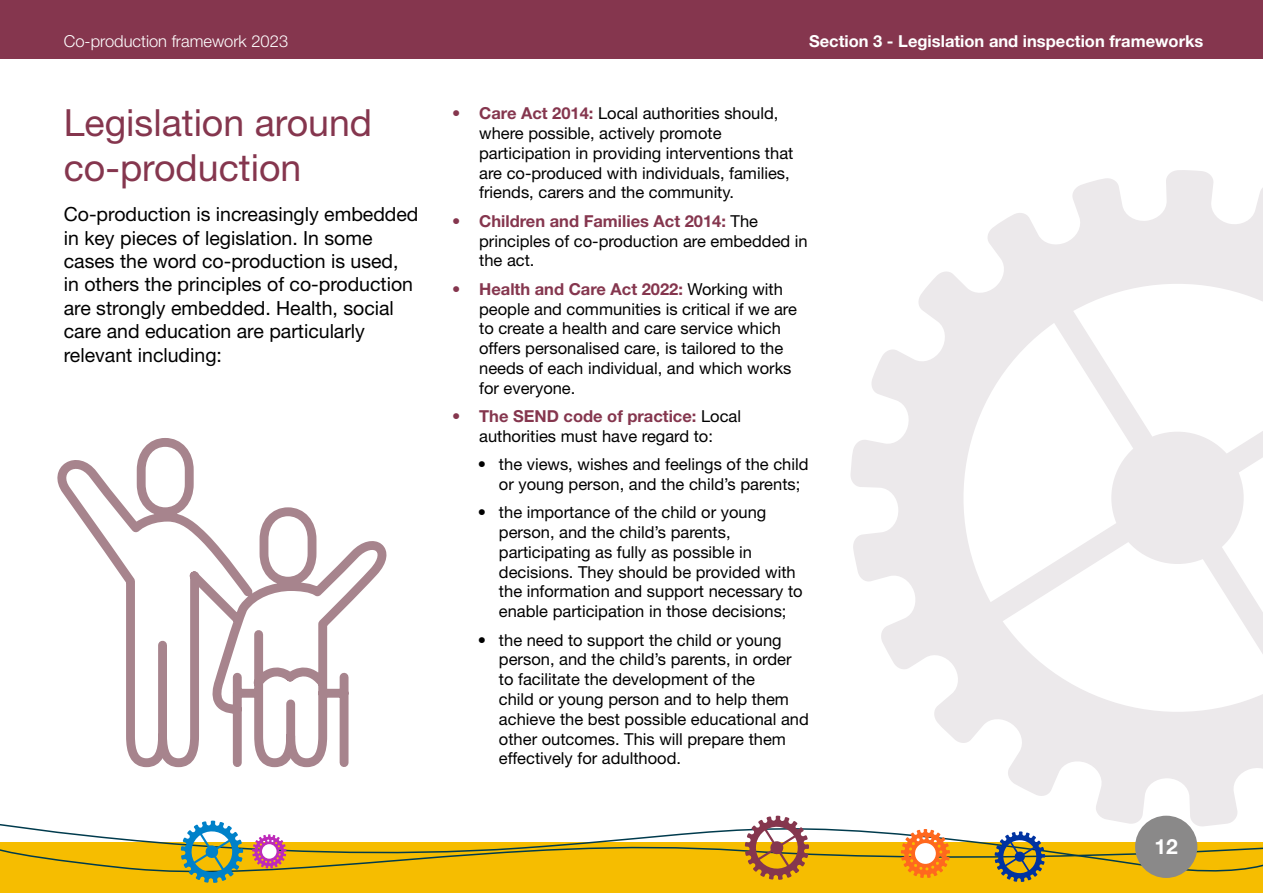
<style>
.page{position:relative;width:1263px;height:893px;background:#fff}
.page>*{position:absolute;margin:0;border:0;box-sizing:border-box;transform-origin:0 0}
.t1{font:37.5px/45px "Helvetica Neue";color:#85364e}
.t2{font:700 21px "Helvetica Neue";color:#fff}
.Body{font:19.5px/23.4px "Helvetica Neue";color:#000}
.Body-2{font:16.5px/19.8px "Helvetica Neue";color:#000}
.t3{font:700 16.5px "Helvetica Neue";color:#fff}
.t4{font:300 16.5px "Helvetica Neue";color:#fff}
.s1{font-weight:700;color:#85364e}
</style>
<div class="page">
<div style="left:0;top:842px;width:1263px;height:51px;background:#f6bd00"></div>
<svg style="left:0;top:815px;width:1194px;height:18px"></svg>
<svg style="left:0;top:833px;width:1263px;height:45px"></svg>
<div style="left:1135px;top:816px;width:62px;height:62px;background:#8a8989;border-radius:50%"></div>
<svg style="left:745px;top:816px;width:64px;height:64px"></svg>
<svg style="left:181px;top:821px;width:62px;height:62px"></svg>
<svg style="left:252px;top:834px;width:34px;height:34px"></svg>
<div style="left:262px;top:844px;width:15px;height:15px;background:#fff;border-radius:50%"></div>
<svg style="left:994px;top:831px;width:51px;height:51px"></svg>
<svg style="left:901px;top:829px;width:49px;height:49px"></svg>
<div style="left:915px;top:843px;width:21px;height:21px;background:#fff;border-radius:50%"></div>
<div style="left:0;top:0;width:1263px;height:59px;background:#85364e"></div>
<svg style="left:850px;top:170px;width:413px;height:657px"></svg>
<svg style="left:57px;top:438px;width:330px;height:330px"></svg>
<p class="t4" style="left:64px;top:31px;width:226px">Co-production framework 2023</p>
<h3 class="t1" style="left:64px;top:99px;width:310px">Legislation around co-production</h3>
<p class="Body" style="left:64px;top:202px;width:356px">Co-production is increasingly embedded in key pieces of legislation. In some cases the word co-production is used, in others the principles of co-production are strongly embedded. Health, social care and education are particularly relevant including:</p>
<p class="t3" style="left:809px;top:31px;width:396px">Section 3 - Legislation and inspection frameworks</p>
<p class="Body-2" style="left:479px;top:103px;width:316px;text-indent:-27px"><span class="s1">• Care Act 2014:</span> Local authorities should, where possible, actively promote participation in providing interventions that are co-produced with individuals, families, friends, carers and the community.</p>
<p class="Body-2" style="left:479px;top:211px;width:330px;text-indent:-27px"><span class="s1">• Children and Families Act 2014:</span> The principles of co-production are embedded in the act.</p>
<p class="Body-2" style="left:479px;top:279px;width:319px;text-indent:-27px"><span class="s1">• Health and Care Act 2022:</span> Working with people and communities is critical if we are to create a health and care service which offers personalised care, is tailored to the needs of each individual, and which works for everyone.</p>
<p class="Body-2" style="left:452px;top:406px;width:290px;text-align:center"><span class="s1">• The SEND code of practice:</span> Local authorities must have regard to:</p>
<p class="Body-2" style="left:499px;top:454px;width:311px;text-indent:-21px">• the views, wishes and feelings of the child or young person, and the child’s parents;</p>
<p class="Body-2" style="left:499px;top:502px;width:305px;text-indent:-21px">• the importance of the child or young person, and the child’s parents, participating as fully as possible in decisions. They should be provided with the information and support necessary to enable participation in those decisions;</p>
<p class="Body-2" style="left:499px;top:630px;width:311px;text-indent:-21px">• the need to support the child or young person, and the child’s parents, in order to facilitate the development of the<br>child or young person and to help them achieve the best possible educational and other outcomes. This will prepare them effectively for adulthood.</p>
<p class="t2" style="left:1154px;top:834px;width:25px">12</p>
</div>
